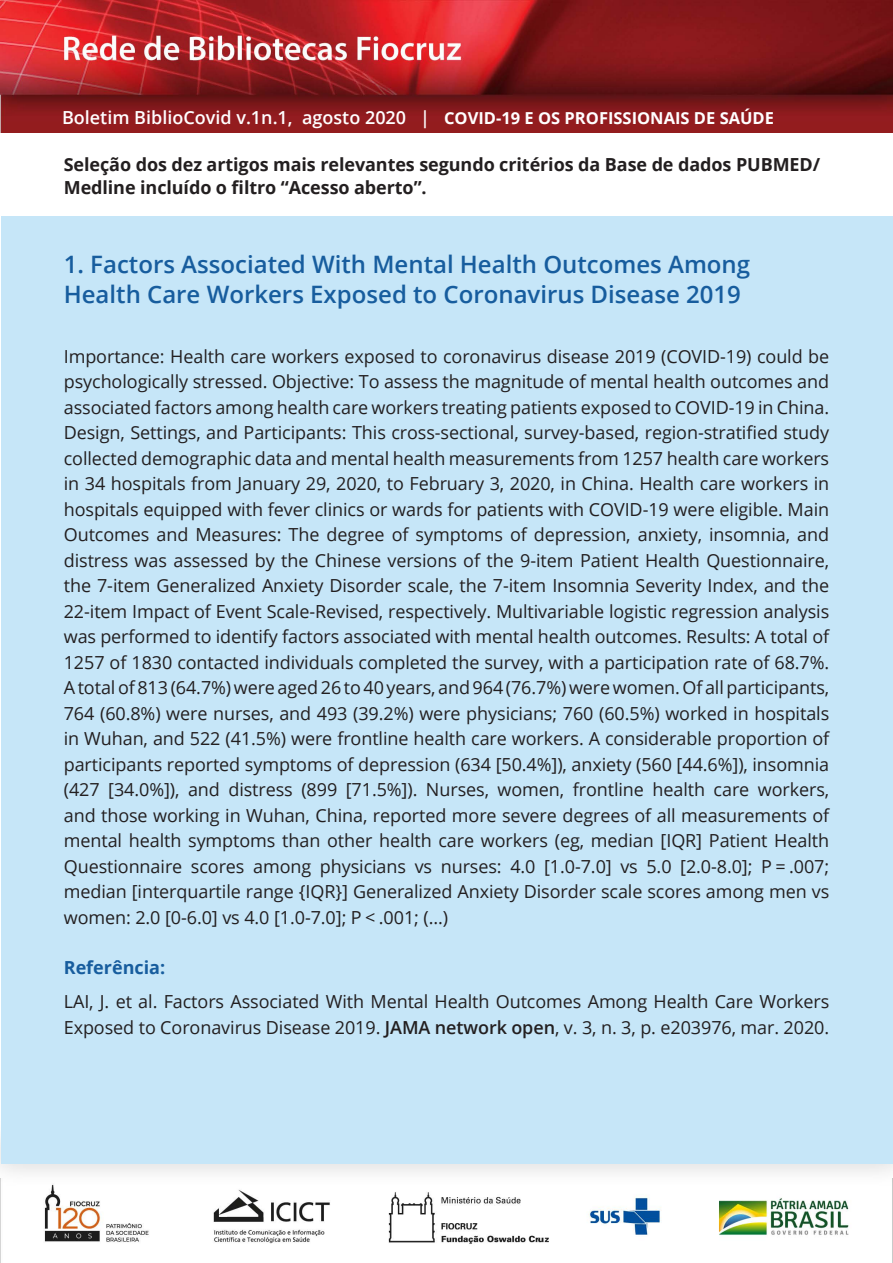
<style>
.page{position:relative;width:893px;height:1263px;background:#fff}
.page>*{position:absolute;margin:0;border:0;box-sizing:border-box;transform-origin:0 0}
.t1{font:600 24px/30px "Open Sans";color:#175d9e}
.t2{font:18px/25.5px "Open Sans";letter-spacing:-.005em;color:#231f20;text-align:justify}
.t3{font:700 18px/22.5px "Open Sans";letter-spacing:-.005em;color:#231f20}
.t4{font:600 18px "Open Sans";color:#fff}
.t5{font:700 18px "Open Sans";color:#175d9e}
.s1{font-weight:700;font-size:16.5px}
.s2{font-weight:600}
</style>
<div class="page">
<img style="left:0;top:1185px;width:893px;height:78px">
<img style="left:0;top:0;width:893px;height:133px">
<div style="left:1px;top:135px;width:891px;height:1028px;background:#c6e6f8"></div>
<div style="left:0;top:133px;width:893px;height:82px;background:#fff"></div>
<p class="t4" style="left:62px;top:105px;width:714px">Boletim BiblioCovid v.1n.1, agosto 2020 | <span class="s1">COVID-19 E OS PROFISSIONAIS DE SAÚDE</span></p>
<p class="t3" style="left:64px;top:153px;width:758px">Seleção dos dez artigos mais relevantes segundo critérios da Base de dados PUBMED/<br>Medline incluído o filtro “Acesso aberto”.</p>
<h1 class="t1" style="left:64px;top:249px;width:688px">1. Factors Associated With Mental Health Outcomes Among<br>Health Care Workers Exposed to Coronavirus Disease 2019</h1>
<p class="t2" style="left:64px;top:343px;width:767px">Importance: Health care workers exposed to coronavirus disease 2019 (COVID-19) could be psychologically stressed. Objective: To assess the magnitude of mental health outcomes and associated factors among health care workers treating patients exposed to COVID-19 in China.<br>Design, Settings, and Participants: This cross-sectional, survey-based, region-stratified study collected demographic data and mental health measurements from 1257 health care workers in 34 hospitals from January 29, 2020, to February 3, 2020, in China. Health care workers in hospitals equipped with fever clinics or wards for patients with COVID-19 were eligible. Main Outcomes and Measures: The degree of symptoms of depression, anxiety, insomnia, and distress was assessed by the Chinese versions of the 9-item Patient Health Questionnaire, the 7-item Generalized Anxiety Disorder scale, the 7-item Insomnia Severity Index, and the 22-item Impact of Event Scale-Revised, respectively. Multivariable logistic regression analysis was performed to identify factors associated with mental health outcomes. Results: A total of 1257 of 1830 contacted individuals completed the survey, with a participation rate of 68.7%.<br>A total of 813 (64.7%) were aged 26 to 40 years, and 964 (76.7%) were women. Of all participants, 764 (60.8%) were nurses, and 493 (39.2%) were physicians; 760 (60.5%) worked in hospitals in Wuhan, and 522 (41.5%) were frontline health care workers. A considerable proportion of participants reported symptoms of depression (634 [50.4%]), anxiety (560 [44.6%]), insomnia (427 [34.0%]), and distress (899 [71.5%]). Nurses, women, frontline health care workers, and those working in Wuhan, China, reported more severe degrees of all measurements of mental health symptoms than other health care workers (eg, median [IQR] Patient Health Questionnaire scores among physicians vs nurses: 4.0 [1.0-7.0] vs 5.0 [2.0-8.0]; P = .007; median [interquartile range {IQR}] Generalized Anxiety Disorder scale scores among men vs women: 2.0 [0-6.0] vs 4.0 [1.0-7.0]; P &lt; .001; (...)</p>
<p class="t5" style="left:64px;top:955px;width:103px">Referência:</p>
<p class="t2" style="left:64px;top:989px;width:767px">LAI, J. et al. Factors Associated With Mental Health Outcomes Among Health Care Workers<br>Exposed to Coronavirus Disease 2019. <span class="s2">JAMA network open</span>, v. 3, n. 3, p. e203976, mar. 2020.</p>
</div>
